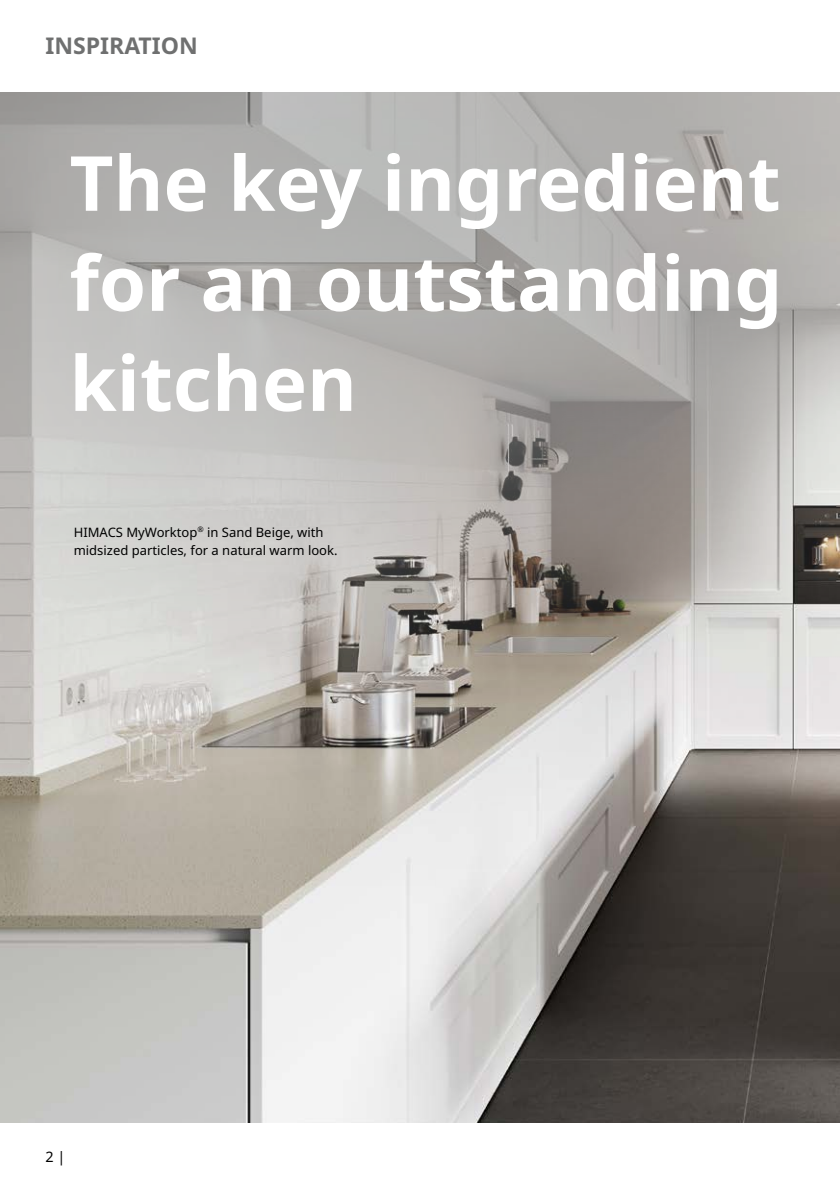
<style>
.page{position:relative;width:840px;height:1191px;background:#fff}
.page>*{position:absolute;margin:0;border:0;box-sizing:border-box;transform-origin:0 0}
.t1{font:700 76px/100px "Noto Sans";color:#fff;text-align:justify}
.t2{font:700 23px "Noto Sans";color:#6f7070}
.t3{font:14.4px "Noto Sans";color:#000}
.t4{font:13px/18px "Noto Sans";color:#000}
</style>
<div class="page">
<img style="left:0;top:912px;width:839px;height:211px">
<div style="left:0;top:0;width:839px;height:912px;background:#b1b4b4;opacity:.95"></div>
<div style="left:0;top:0;width:839px;height:91px;background:#fff"></div>
<h2 class="t2" style="left:45px;top:29px;width:154px">INSPIRATION</h2>
<h1 class="t1" style="left:69px;top:135px;width:714px">The key ingredient for an outstanding kitchen</h1>
<p class="t4" style="left:74px;top:523px;width:265px">HIMACS MyWorktop<sup>®</sup> in Sand Beige, with midsized particles, for a natural warm look.</p>
<p class="t3" style="left:45px;top:1146px;width:21px">2 |</p>
</div>
